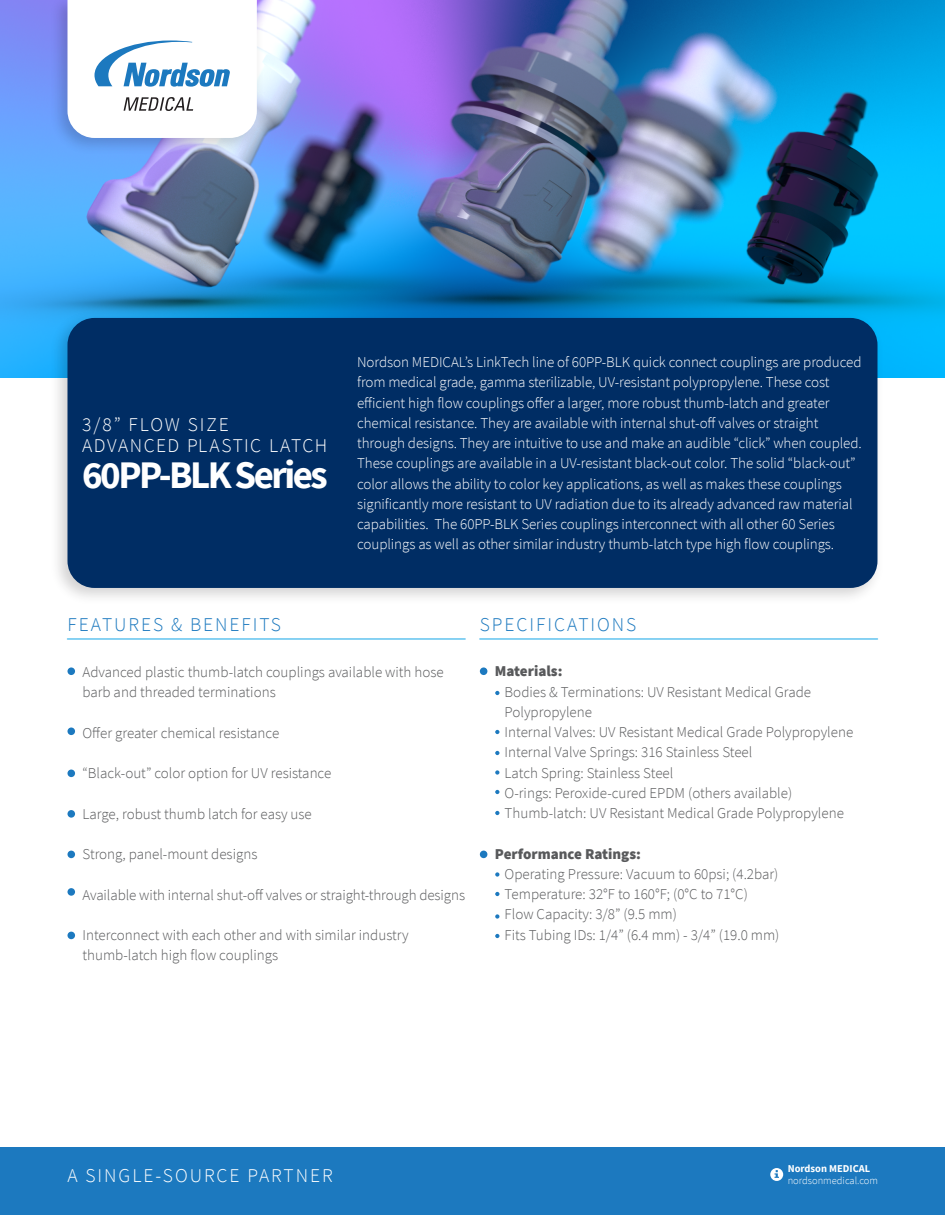
<style>
.page{position:relative;width:945px;height:1215px;background:#fff}
.page>*{position:absolute;margin:0;border:0;box-sizing:border-box;transform-origin:0 0}
.t1{font:700 39px "Source Sans Pro";letter-spacing:-.065em;color:#fff}
.t2{font:300 19.5px/21px "Source Sans Pro";letter-spacing:.07em;color:#fff}
.t3{font:300 19.5px "Source Sans Pro";letter-spacing:.1em;color:#1c79bf}
.t4{font:300 19.5px "Source Sans Pro";letter-spacing:.1em;color:#fff}
.t5{font:300 15px/20.2px "Source Sans Pro";color:#58595b}
.t6{font:300 15px/20.2px "Source Sans Pro";letter-spacing:-.005em;color:#fff}
.t7{font:900 15px "Source Sans Pro";color:#58595b}
.t8{font:300 10.5px "Source Sans Pro";color:#fff}
.t9{font:700 10.5px "Source Sans Pro";color:#fff}
</style>
<div class="page">
<img style="left:1px;top:0;width:944px;height:378px">
<div style="left:0;top:1148px;width:945px;height:67px;background:#1c79bf"></div>
<img style="left:46px;top:0;width:222px;height:160px">
<svg style="left:67px;top:0;width:193px;height:1148px"></svg>
<hr style="left:480px;top:638px;width:397px;height:2px;background:#61c3ef">
<hr style="left:68px;top:638px;width:397px;height:2px;background:#61c3ef">
<div style="left:68px;top:888px;width:7px;height:8px;background:#1c79bf;border-radius:50%"></div>
<div style="left:68px;top:851px;width:7px;height:7px;background:#1c79bf;border-radius:50%"></div>
<div style="left:68px;top:810px;width:7px;height:8px;background:#1c79bf;border-radius:50%"></div>
<div style="left:68px;top:770px;width:7px;height:7px;background:#1c79bf;border-radius:50%"></div>
<div style="left:68px;top:728px;width:7px;height:7px;background:#1c79bf;border-radius:50%"></div>
<div style="left:480px;top:851px;width:7px;height:7px;background:#1c79bf;border-radius:50%"></div>
<div style="left:480px;top:667px;width:7px;height:8px;background:#1c79bf;border-radius:50%"></div>
<div style="left:68px;top:667px;width:7px;height:8px;background:#1c79bf;border-radius:50%"></div>
<svg style="left:770px;top:1168px;width:13px;height:13px"></svg>
<img style="left:46px;top:307px;width:842px;height:303px">
<div style="left:68px;top:318px;width:809px;height:270px;background:#002d64;border-radius:27px"></div>
<svg style="left:495px;top:730px;width:4px;height:4px"></svg>
<svg style="left:495px;top:811px;width:4px;height:4px"></svg>
<svg style="left:495px;top:691px;width:4px;height:4px"></svg>
<svg style="left:495px;top:751px;width:4px;height:4px"></svg>
<svg style="left:495px;top:872px;width:4px;height:5px"></svg>
<svg style="left:495px;top:892px;width:4px;height:4px"></svg>
<svg style="left:495px;top:914px;width:4px;height:5px"></svg>
<svg style="left:495px;top:770px;width:4px;height:5px"></svg>
<svg style="left:495px;top:934px;width:4px;height:4px"></svg>
<svg style="left:495px;top:790px;width:4px;height:4px"></svg>
<div style="left:68px;top:932px;width:7px;height:7px;background:#1c79bf;border-radius:50%"></div>
<h2 class="t2" style="left:82px;top:415px;width:246px">3/8” FLOW SIZE<br>ADVANCED PLASTIC LATCH</h2>
<h1 class="t1" style="left:82px;top:449px;width:247px">60PP-BLK Series</h1>
<p class="t6" style="left:357px;top:352px;width:506px">Nordson MEDICAL’s LinkTech line of 60PP-BLK quick connect couplings are produced from medical grade, gamma sterilizable, UV-resistant polypropylene. These cost efficient high flow couplings offer a larger, more robust thumb-latch and greater chemical resistance. They are available with internal shut-off valves or straight through designs. They are intuitive to use and make an audible “click” when coupled.<br>These couplings are available in a UV-resistant black-out color. The solid “black-out” color allows the ability to color key applications, as well as makes these couplings significantly more resistant to UV radiation due to its already advanced raw material capabilities. The 60PP-BLK Series couplings interconnect with all other 60 Series couplings as well as other similar industry thumb-latch type high flow couplings.</p>
<h2 class="t3" style="left:68px;top:613px;width:215px">FEATURES &amp; BENEFITS</h2>
<p class="t5" style="left:83px;top:662px;width:363px">Advanced plastic thumb-latch couplings available with hose barb and threaded terminations</p>
<p class="t5" style="left:83px;top:722px;width:198px">Offer greater chemical resistance</p>
<p class="t5" style="left:83px;top:763px;width:250px">“Black-out” color option for UV resistance</p>
<p class="t5" style="left:83px;top:803px;width:231px">Large, robust thumb latch for easy use</p>
<p class="t5" style="left:83px;top:844px;width:177px">Strong, panel-mount designs</p>
<p class="t5" style="left:83px;top:884px;width:384px">Available with internal shut-off valves or straight-through designs</p>
<p class="t5" style="left:83px;top:925px;width:328px">Interconnect with each other and with similar industry thumb-latch high flow couplings</p>
<h2 class="t3" style="left:480px;top:613px;width:158px">SPECIFICATIONS</h2>
<p class="t7" style="left:495px;top:661px;width:69px">Materials:</p>
<p class="t5" style="left:505px;top:682px;width:350px">Bodies &amp; Terminations: UV Resistant Medical Grade Polypropylene<br>Internal Valves: UV Resistant Medical Grade Polypropylene Internal Valve Springs: 316 Stainless Steel<br>Latch Spring: Stainless Steel<br>O-rings: Peroxide-cured EPDM (others available)<br>Thumb-latch: UV Resistant Medical Grade Polypropylene</p>
<p class="t7" style="left:495px;top:843px;width:148px">Performance Ratings:</p>
<p class="t5" style="left:505px;top:864px;width:276px">Operating Pressure: Vacuum to 60psi; (4.2bar)<br>Temperature: 32°F to 160°F; (0°C to 71°C)<br>Flow Capacity: 3/8” (9.5 mm)<br>Fits Tubing IDs: 1/4” (6.4 mm) - 3/4” (19.0 mm)</p>
<h2 class="t4" style="left:68px;top:1163px;width:267px">A SINGLE-SOURCE PARTNER</h2>
<p class="t9" style="left:788px;top:1162px;width:84px">Nordson MEDICAL</p>
<p class="t8" style="left:788px;top:1174px;width:92px">nordsonmedical.com</p>
</div>
